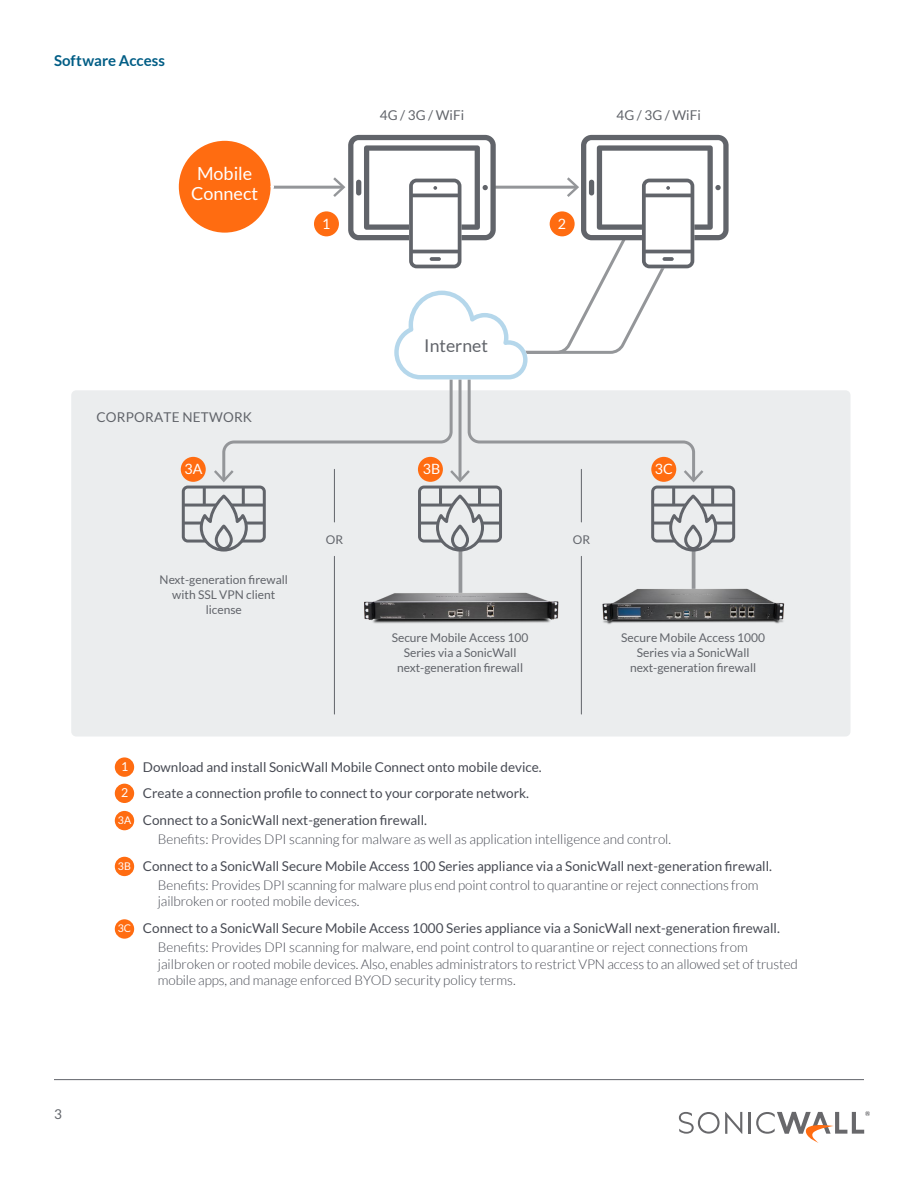
<style>
.page{position:relative;width:918px;height:1188px;background:#fff}
.page>*{position:absolute;margin:0;border:0;box-sizing:border-box;transform-origin:0 0}
.t1{font:18px/19.5px "Lato";color:#fff;text-align:center}
.t2{font:17.7px "Lato";color:#61646a}
.t3{font:700 15px "Lato";color:#005d85}
.t4{font:14.25px "Lato";color:#fff}
.t5{font:300 13.5px/16.2px "Lato";color:#474a53}
.t6{font:13.5px/26.7px "Lato";color:#474a53}
.t7{font:13.5px "Lato";letter-spacing:.015em;color:#61646a}
.t8{font:12.3px "Lato";color:#fff}
.t9{font:12px/15px "Lato";color:#61646a;text-align:center}
.t10{font:10.5px "Lato";color:#fff}
</style>
<div class="page">
<hr style="left:748px;top:1112px;width:2px;height:22px;background:#68686b">
<svg style="left:679px;top:1112px;width:63px;height:22px"></svg>
<svg style="left:756px;top:1111px;width:114px;height:32px"></svg>
<hr style="left:54px;top:1079px;width:810px;height:1px;background:#61646a">
<div style="left:71px;top:390px;width:780px;height:347px;background:#ebedee;border-radius:5px"></div>
<div style="left:181px;top:457px;width:25px;height:25px;background:#ff6c11;border-radius:50%"></div>
<hr style="left:692px;top:550px;width:3px;height:47px;background:#949699">
<div style="left:115px;top:919px;width:19px;height:20px;background:#ff6c11;border-radius:50%"></div>
<div style="left:115px;top:857px;width:19px;height:19px;background:#ff6c11;border-radius:50%"></div>
<div style="left:115px;top:811px;width:19px;height:19px;background:#ff6c11;border-radius:50%"></div>
<div style="left:115px;top:784px;width:19px;height:19px;background:#ff6c11;border-radius:50%"></div>
<div style="left:115px;top:757px;width:19px;height:20px;background:#ff6c11;border-radius:50%"></div>
<hr style="left:334px;top:469px;width:1px;height:53px;background:#61646a">
<hr style="left:334px;top:556px;width:1px;height:158px;background:#61646a">
<hr style="left:581px;top:469px;width:1px;height:53px;background:#61646a">
<hr style="left:581px;top:556px;width:1px;height:158px;background:#61646a">
<div style="left:176px;top:138px;width:98px;height:98px;background:#ff6c11;border:3px solid #fff;border-radius:50%"></div>
<hr style="left:672px;top:487px;width:3px;height:18px;background:#61646a">
<hr style="left:711px;top:487px;width:3px;height:18px;background:#61646a">
<svg style="left:668px;top:496px;width:51px;height:57px"></svg>
<hr style="left:715px;top:522px;width:19px;height:3px;background:#61646a">
<hr style="left:701px;top:504px;width:33px;height:3px;background:#61646a">
<hr style="left:653px;top:504px;width:33px;height:3px;background:#61646a">
<hr style="left:653px;top:522px;width:18px;height:3px;background:#61646a">
<div style="left:651px;top:486px;width:84px;height:57px;border:3px solid #61646a;border-radius:4px"></div>
<hr style="left:459px;top:550px;width:3px;height:47px;background:#949699">
<hr style="left:439px;top:487px;width:3px;height:18px;background:#61646a">
<hr style="left:478px;top:487px;width:3px;height:18px;background:#61646a">
<svg style="left:435px;top:496px;width:51px;height:57px"></svg>
<hr style="left:482px;top:522px;width:19px;height:3px;background:#61646a">
<hr style="left:467px;top:504px;width:34px;height:3px;background:#61646a">
<hr style="left:420px;top:504px;width:33px;height:3px;background:#61646a">
<hr style="left:420px;top:522px;width:18px;height:3px;background:#61646a">
<div style="left:418px;top:486px;width:84px;height:57px;border:3px solid #61646a;border-radius:4px"></div>
<hr style="left:203px;top:487px;width:3px;height:18px;background:#61646a">
<hr style="left:242px;top:487px;width:3px;height:18px;background:#61646a">
<svg style="left:198px;top:496px;width:51px;height:56px"></svg>
<hr style="left:246px;top:522px;width:18px;height:3px;background:#61646a">
<hr style="left:231px;top:504px;width:33px;height:3px;background:#61646a">
<hr style="left:183px;top:504px;width:33px;height:3px;background:#61646a">
<hr style="left:183px;top:522px;width:19px;height:3px;background:#61646a">
<div style="left:182px;top:486px;width:84px;height:57px;border:3px solid #61646a;border-radius:4px"></div>
<svg style="left:214px;top:135px;width:515px;height:348px"></svg>
<img style="left:602px;top:573px;width:183px;height:51px">
<img style="left:364px;top:577px;width:195px;height:47px">
<p class="t3" style="left:54px;top:52px;width:112px">Software Access</p>
<h1 class="t1" style="left:191px;top:164px;width:68px">Mobile<br>Connect</h1>
<p class="t7" style="left:96px;top:409px;width:157px">CORPORATE NETWORK</p>
<p class="t7" style="left:380px;top:107px;width:86px">4G / 3G / WiFi</p>
<p class="t4" style="left:322px;top:216px;width:10px">1</p>
<p class="t4" style="left:558px;top:216px;width:10px">2</p>
<h2 class="t2" style="left:424px;top:336px;width:65px">Internet</h2>
<p class="t7" style="left:617px;top:107px;width:86px">4G / 3G / WiFi</p>
<p class="t4" style="left:184px;top:461px;width:19px">3A</p>
<p class="t4" style="left:423px;top:461px;width:19px">3B</p>
<p class="t4" style="left:655px;top:461px;width:19px">3C</p>
<p class="t7" style="left:54px;top:1106px;width:9px">3</p>
<p class="t9" style="left:160px;top:572px;width:130px">Next-generation firewall with SSL VPN client license</p>
<p class="t9" style="left:326px;top:532px;width:19px">OR</p>
<p class="t9" style="left:573px;top:532px;width:19px">OR</p>
<p class="t9" style="left:392px;top:630px;width:138px">Secure Mobile Access 100<br>Series via a SonicWall next-generation firewall</p>
<p class="t9" style="left:621px;top:630px;width:145px">Secure Mobile Access 1000<br>Series via a SonicWall next-generation firewall</p>
<p class="t8" style="left:121px;top:760px;width:9px">1</p>
<p class="t8" style="left:121px;top:786px;width:9px">2</p>
<p class="t10" style="left:118px;top:814px;width:15px">3A</p>
<p class="t10" style="left:118px;top:860px;width:14px">3B</p>
<p class="t10" style="left:118px;top:922px;width:15px">3C</p>
<p class="t6" style="left:143px;top:753px;width:400px">Download and install SonicWall Mobile Connect onto mobile device.<br>Create a connection profile to connect to your corporate network.<br>Connect to a SonicWall next-generation firewall.</p>
<p class="t5" style="left:158px;top:831px;width:515px">Benefits: Provides DPI scanning for malware as well as application intelligence and control.</p>
<p class="t6" style="left:143px;top:853px;width:631px">Connect to a SonicWall Secure Mobile Access 100 Series appliance via a SonicWall next-generation firewall.</p>
<p class="t5" style="left:158px;top:877px;width:602px">Benefits: Provides DPI scanning for malware plus end point control to quarantine or reject connections from jailbroken or rooted mobile devices.</p>
<p class="t6" style="left:143px;top:915px;width:638px">Connect to a SonicWall Secure Mobile Access 1000 Series appliance via a SonicWall next-generation firewall.</p>
<p class="t5" style="left:158px;top:939px;width:641px">Benefits: Provides DPI scanning for malware, end point control to quarantine or reject connections from jailbroken or rooted mobile devices. Also, enables administrators to restrict VPN access to an allowed set of trusted mobile apps, and manage enforced BYOD security policy terms.</p>
</div>
